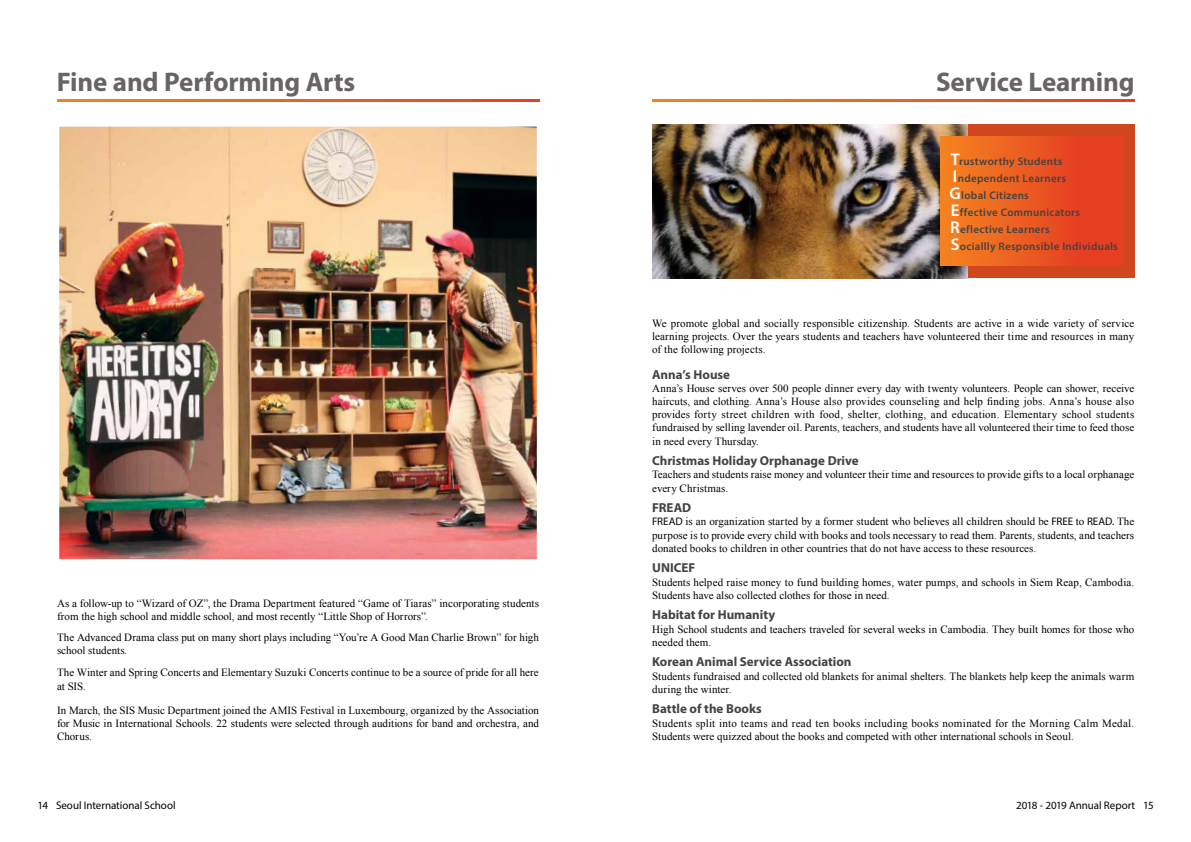
<style>
.page{position:relative;width:1191px;height:842px;background:#fff}
.page>*{position:absolute;margin:0;border:0;box-sizing:border-box;transform-origin:0 0}
.t1{font:700 27px "Myriad Pro";letter-spacing:-.005em;color:#676463}
.t2{font:700 13px "Myriad Pro";color:#454242}
.t3{font:11px/13.2px "Times New Roman";letter-spacing:.005em;color:#000}
.t4{font:600 11px "Myriad Pro";letter-spacing:.03em;color:#454242}
.t5{font:11px "Myriad Pro";letter-spacing:-.005em;color:#000}
.s1{font-size:17px;color:#fff}
.s2{font-family:"Myriad Pro"}
</style>
<div class="page">
<img style="left:652px;top:125px;width:316px;height:153px">
<div style="left:968px;top:125px;width:166px;height:153px;background:#d0461d"></div>
<div style="left:940px;top:137px;width:183px;height:129px;background:linear-gradient(to right,#f48220,#e33223)"></div>
<svg style="left:652px;top:99px;width:482px;height:3px"></svg>
<svg style="left:57px;top:99px;width:482px;height:3px"></svg>
<img style="left:60px;top:128px;width:476px;height:430px">
<div style="left:57px;top:125px;width:482px;height:436px;border:2px solid #fff"></div>
<h1 class="t1" style="left:57px;top:64px;width:300px">Fine and Performing Arts</h1>
<p class="t3" style="left:57px;top:596px;width:483px">As a follow-up to “Wizard of OZ”, the Drama Department featured “Game of Tiaras” incorporating students from the high school and middle school, and most recently “Little Shop of Horrors”.</p>
<p class="t3" style="left:57px;top:631px;width:483px">The Advanced Drama class put on many short plays including “You’re A Good Man Charlie Brown” for high school students.</p>
<p class="t3" style="left:57px;top:666px;width:483px">The Winter and Spring Concerts and Elementary Suzuki Concerts continue to be a source of pride for all here at SIS.</p>
<p class="t3" style="left:57px;top:703px;width:483px;text-align:justify">In March, the SIS Music Department joined the AMIS Festival in Luxembourg, organized by the Association for Music in International Schools. 22 students were selected through auditions for band and orchestra, and Chorus.</p>
<h1 class="t1" style="left:936px;top:64px;width:200px">Service Learning</h1>
<p class="t4" style="left:951px;top:155px;width:113px"><span class="s1">T</span>rustworthy Students</p>
<p class="t4" style="left:953px;top:172px;width:114px"><span class="s1">I</span>ndependent Learners</p>
<p class="t4" style="left:949px;top:189px;width:81px"><span class="s1">G</span>lobal Citizens</p>
<p class="t4" style="left:950px;top:206px;width:131px"><span class="s1">E</span>ffective Communicators</p>
<p class="t4" style="left:950px;top:223px;width:101px"><span class="s1">R</span>eflective Learners</p>
<p class="t4" style="left:950px;top:240px;width:169px"><span class="s1">S</span>ociallly Responsible Individuals</p>
<p class="t3" style="left:652px;top:316px;width:483px;text-align:justify">We promote global and socially responsible citizenship. Students are active in a wide variety of service learning projects. Over the years students and teachers have volunteered their time and resources in many of the following projects.</p>
<p class="t2" style="left:652px;top:366px;width:79px">Anna’s House</p>
<p class="t3" style="left:652px;top:381px;width:483px;text-align:justify">Anna’s House serves over 500 people dinner every day with twenty volunteers. People can shower, receive haircuts, and clothing. Anna’s House also provides counseling and help finding jobs. Anna’s house also provides forty street children with food, shelter, clothing, and education. Elementary school students fundraised by selling lavender oil. Parents, teachers, and students have all volunteered their time to feed those in need every Thursday.</p>
<p class="t2" style="left:652px;top:452px;width:208px">Christmas Holiday Orphanage Drive</p>
<p class="t3" style="left:652px;top:468px;width:483px">Teachers and students raise money and volunteer their time and resources to provide gifts to a local orphanage every Christmas.</p>
<p class="t2" style="left:652px;top:499px;width:40px">FREAD</p>
<p class="t3" style="left:652px;top:515px;width:483px;text-align:justify"><span class="s2">FREAD</span> is an organization started by a former student who believes all children should be <span class="s2">FREE</span> to <span class="s2">READ.</span> The purpose is to provide every child with books and tools necessary to read them. Parents, students, and teachers donated books to children in other countries that do not have access to these resources.</p>
<p class="t2" style="left:652px;top:560px;width:45px">UNICEF</p>
<p class="t3" style="left:652px;top:575px;width:483px">Students helped raise money to fund building homes, water pumps, and schools in Siem Reap, Cambodia.<br>Students have also collected clothes for those in need.</p>
<p class="t2" style="left:652px;top:607px;width:124px">Habitat for Humanity</p>
<p class="t3" style="left:652px;top:622px;width:483px">High School students and teachers traveled for several weeks in Cambodia. They built homes for those who needed them.</p>
<p class="t2" style="left:652px;top:654px;width:201px">Korean Animal Service Association</p>
<p class="t3" style="left:652px;top:669px;width:483px">Students fundraised and collected old blankets for animal shelters. The blankets help keep the animals warm during the winter.</p>
<p class="t2" style="left:652px;top:701px;width:111px">Battle of the Books</p>
<p class="t3" style="left:652px;top:716px;width:483px">Students split into teams and read ten books including books nominated for the Morning Calm Medal.<br>Students were quizzed about the books and competed with other international schools in Seoul.</p>
<p class="t5" style="left:38px;top:798px;width:140px">14 Seoul International School</p>
<p class="t5" style="left:1016px;top:798px;width:139px">2018 - 2019 Annual Report 15</p>
</div>
